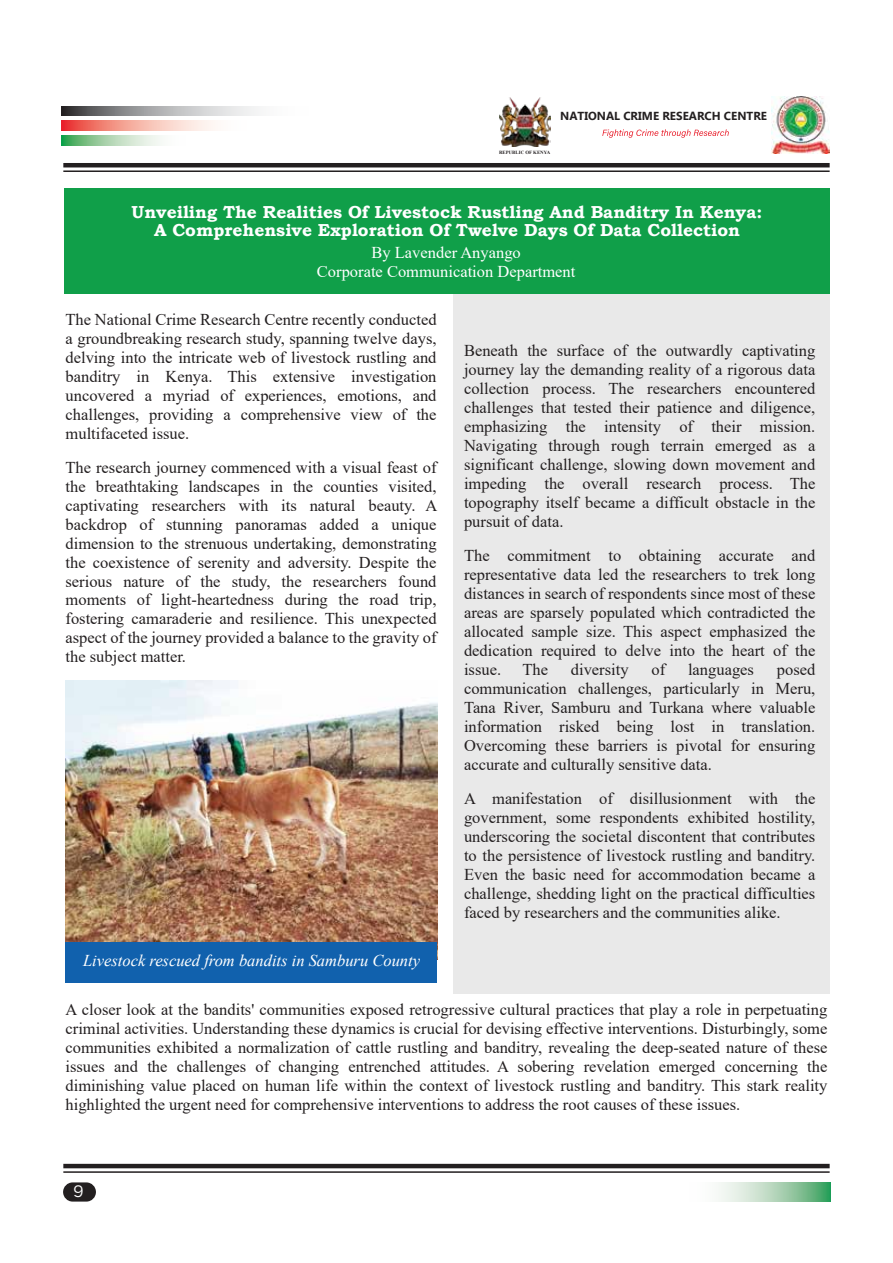
<style>
.page{position:relative;width:893px;height:1263px;background:#fff}
.page>*{position:absolute;margin:0;border:0;box-sizing:border-box;transform-origin:0 0}
.t1{font:700 17.4px/17.9px "Bookman Old Style";color:#fff;text-align:center}
.t2{font:16.5px/18.9px "Times New Roman";color:#231f20;text-align:justify}
.t3{font:16.5px/19.5px "Times New Roman";color:#fff;text-align:center}
.t4{font:italic 16.5px "Times New Roman";color:#fff}
.t5{font:16.5px "Acherus Grotesque";color:#fff}
.t6{font:700 11.55px "Ebrima";color:#231f20}
.t7{font:700 4.8px "Times New Roman";color:#231f20}
</style>
<div class="page">
<div style="left:64px;top:189px;width:766px;height:105px;background:#109f49"></div>
<hr style="left:63px;top:163px;width:767px;height:4px;background:#231f20">
<hr style="left:63px;top:170px;width:767px;height:2px;background:#231f20">
<hr style="left:63px;top:1164px;width:767px;height:4px;background:#231f20">
<hr style="left:63px;top:1171px;width:767px;height:2px;background:#231f20">
<img style="left:499px;top:98px;width:51px;height:48px">
<img style="left:772px;top:96px;width:58px;height:58px">
<svg style="left:602px;top:129px;width:127px;height:9px"></svg>
<svg style="left:62px;top:106px;width:197px;height:10px"></svg>
<svg style="left:62px;top:121px;width:153px;height:10px"></svg>
<svg style="left:62px;top:136px;width:98px;height:9px"></svg>
<div style="left:453px;top:294px;width:377px;height:700px;background:#e9e9e9"></div>
<svg style="left:719px;top:1182px;width:111px;height:19px"></svg>
<div style="left:63px;top:1182px;width:33px;height:19px;background:#231f20;border-radius:10px"></div>
<img style="left:66px;top:681px;width:371px;height:261px">
<div style="left:66px;top:942px;width:371px;height:40px;background:#1161ad"></div>
<p class="t6" style="left:560px;top:107px;width:208px">NATIONAL CRIME RESEARCH CENTRE</p>
<p class="t7" style="left:499px;top:149px;width:53px">REPUBLIC OF KENYA</p>
<p class="t1" style="left:132px;top:203px;width:632px">Unveiling The Realities Of Livestock Rustling And Banditry In Kenya:<br>A Comprehensive Exploration Of Twelve Days Of Data Collection</p>
<p class="t3" style="left:317px;top:242px;width:260px">By Lavender Anyango<br>Corporate Communication Department</p>
<p class="t2" style="left:66px;top:309px;width:373px">The National Crime Research Centre recently conducted a groundbreaking research study, spanning twelve days, delving into the intricate web of livestock rustling and banditry in Kenya. This extensive investigation uncovered a myriad of experiences, emotions, and challenges, providing a comprehensive view of the multifaceted issue.</p>
<p class="t2" style="left:66px;top:457px;width:373px">The research journey commenced with a visual feast of the breathtaking landscapes in the counties visited, captivating researchers with its natural beauty. A backdrop of stunning panoramas added a unique dimension to the strenuous undertaking, demonstrating the coexistence of serenity and adversity. Despite the serious nature of the study, the researchers found moments of light-heartedness during the road trip, fostering camaraderie and resilience. This unexpected aspect of the journey provided a balance to the gravity of the subject matter.</p>
<p class="t4" style="left:83px;top:949px;width:338px">Livestock rescued from bandits in Samburu County</p>
<p class="t2" style="left:464px;top:341px;width:353px">Beneath the surface of the outwardly captivating journey lay the demanding reality of a rigorous data collection process. The researchers encountered challenges that tested their patience and diligence, emphasizing the intensity of their mission.<br>Navigating through rough terrain emerged as a significant challenge, slowing down movement and impeding the overall research process. The topography itself became a difficult obstacle in the pursuit of data.</p>
<p class="t2" style="left:464px;top:546px;width:353px">The commitment to obtaining accurate and representative data led the researchers to trek long distances in search of respondents since most of these areas are sparsely populated which contradicted the allocated sample size. This aspect emphasized the dedication required to delve into the heart of the issue.</p>
<p class="t2" style="left:464px;top:659px;width:353px;text-indent:313px">posed communication challenges, particularly in Meru, Tana River, Samburu and Turkana where valuable information risked being lost in translation.<br>Overcoming these barriers is pivotal for ensuring accurate and culturally sensitive data.</p>
<p class="t2" style="left:464px;top:788px;width:353px">A manifestation of disillusionment with the government, some respondents exhibited hostility, underscoring the societal discontent that contributes to the persistence of livestock rustling and banditry.<br>Even the basic need for accommodation became a challenge, shedding light on the practical difficulties faced by researchers and the communities alike.</p>
<p class="t2" style="left:522px;top:659px;width:27px">The</p>
<p class="t2" style="left:571px;top:659px;width:59px">diversity</p>
<p class="t2" style="left:651px;top:659px;width:15px">of</p>
<p class="t2" style="left:688px;top:659px;width:67px">languages</p>
<p class="t2" style="left:66px;top:1000px;width:763px">A closer look at the bandits' communities exposed retrogressive cultural practices that play a role in perpetuating criminal activities. Understanding these dynamics is crucial for devising effective interventions. Disturbingly, some communities exhibited a normalization of cattle rustling and banditry, revealing the deep-seated nature of these issues and the challenges of changing entrenched attitudes. A sobering revelation emerged concerning the diminishing value placed on human life within the context of livestock rustling and banditry. This stark reality highlighted the urgent need for comprehensive interventions to address the root causes of these issues.</p>
<p class="t5" style="left:74px;top:1177px;width:12px">9</p>
</div>
